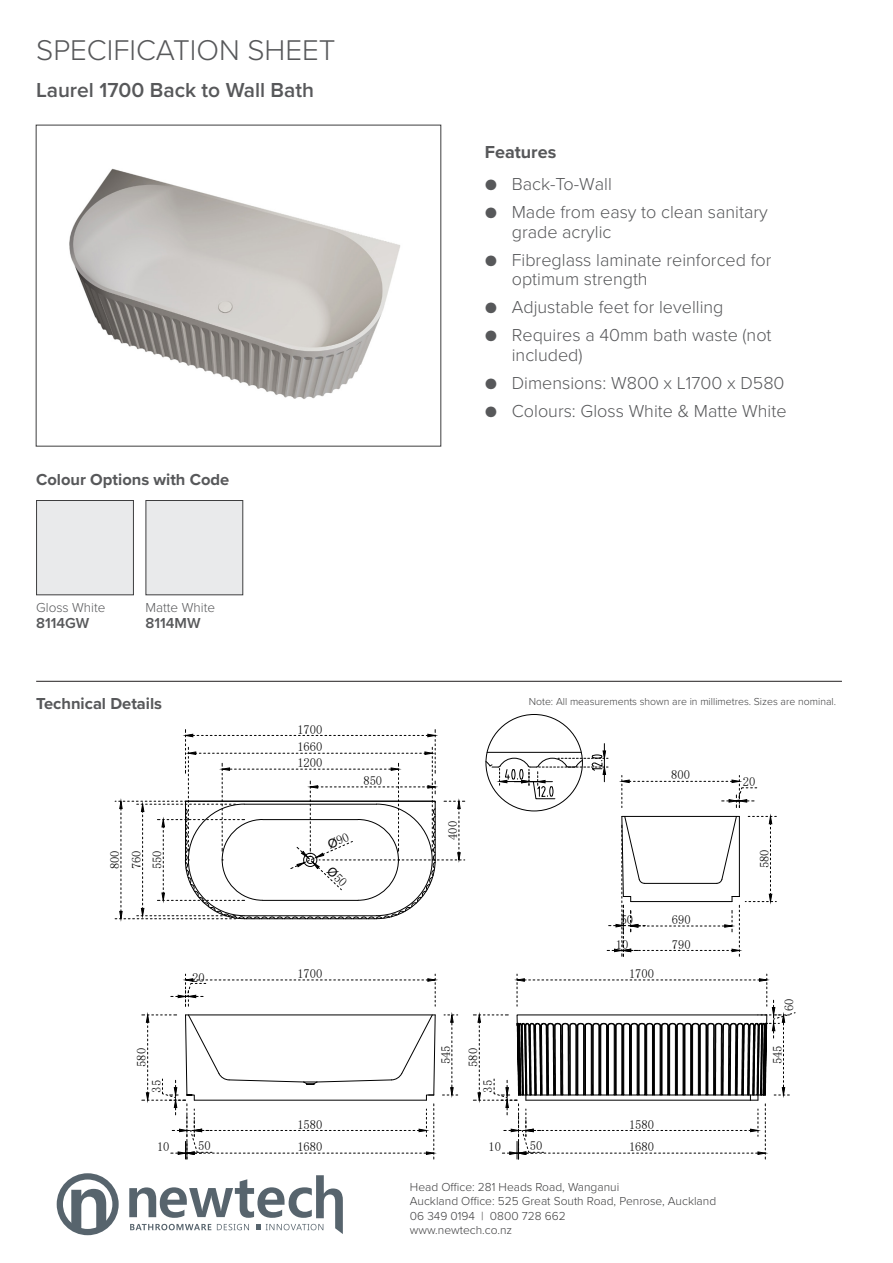
<style>
.page{position:relative;width:893px;height:1263px;background:#fff}
.page>*{position:absolute;margin:0;border:0;box-sizing:border-box;transform-origin:0 0}
.t1{font:300 29.55px "Proxima Nova";color:#57585a}
.t2{font:600 21px "Proxima Nova";color:#57585a}
.t3{font:300 18px/19.4px "Proxima Nova";color:#57585a}
.t4{font:700 18px "Proxima Nova";color:#57585a}
.t5{font:700 16.5px "Proxima Nova";color:#57585a}
.t6{font:600 15px "Proxima Nova";color:#57585a}
.t7{font:300 13.5px "Proxima Nova";color:#57585a}
.t8{font:12.45px/17.7px "Sim Sun";color:#000}
.t9{font:300 12px/14.4px "Proxima Nova";color:#3e3e3f}
.t10{font:300 10.5px "Proxima Nova";color:#3e3e3f}
</style>
<div class="page">
<div style="left:57px;top:1173px;width:62px;height:62px;border:6px solid #57646d;border-radius:50%"></div>
<svg style="left:71px;top:1189px;width:35px;height:43px"></svg>
<svg style="left:129px;top:1175px;width:214px;height:59px"></svg>
<hr style="left:36px;top:681px;width:806px;height:1px;background:#231f20">
<div style="left:146px;top:500px;width:97px;height:95px;background:#e9eaeb;border:1px solid #3e3e3f"></div>
<div style="left:36px;top:500px;width:98px;height:95px;background:#e9eaeb;border:1px solid #3e3e3f"></div>
<img style="left:69px;top:168px;width:331px;height:231px">
<svg style="left:442px;top:1014px;width:16px;height:82px"></svg>
<svg style="left:142px;top:1014px;width:294px;height:145px"></svg>
<hr style="left:186px;top:1014px;width:249px;height:1px;background:#000">
<svg style="left:171px;top:974px;width:265px;height:32px"></svg>
<svg style="left:473px;top:974px;width:322px;height:185px"></svg>
<svg style="left:607px;top:815px;width:169px;height:141px"></svg>
<hr style="left:644px;top:883px;width:73px;height:1px;background:#000">
<hr style="left:622px;top:816px;width:117px;height:1px;background:#000">
<svg style="left:621px;top:775px;width:136px;height:32px"></svg>
<svg style="left:485px;top:744px;width:123px;height:55px"></svg>
<hr style="left:487px;top:752px;width:94px;height:1px;background:#000">
<svg style="left:115px;top:729px;width:350px;height:191px"></svg>
<p class="t1" style="left:36px;top:28px;width:301px">SPECIFICATION SHEET</p>
<p class="t2" style="left:36px;top:74px;width:279px">Laurel 1700 Back to Wall Bath</p>
<p class="t5" style="left:36px;top:467px;width:195px">Colour Options with Code</p>
<p class="t7" style="left:36px;top:597px;width:71px">Gloss White</p>
<p class="t6" style="left:36px;top:612px;width:55px">8114GW</p>
<p class="t7" style="left:146px;top:597px;width:71px">Matte White</p>
<p class="t6" style="left:146px;top:612px;width:57px">8114MW</p>
<p class="t5" style="left:36px;top:692px;width:127px">Technical Details</p>
<p class="t8" style="left:106px;top:869px;width:20px;rotate:-90deg">800</p>
<p class="t8" style="left:127px;top:869px;width:20px;rotate:-90deg">760</p>
<p class="t8" style="left:148px;top:869px;width:20px;rotate:-90deg">550</p>
<p class="t8" style="left:297px;top:720px;width:27px">1700<br>1660</p>
<p class="t8" style="left:297px;top:754px;width:27px">1200</p>
<p class="t8" style="left:363px;top:772px;width:20px">850</p>
<p class="t4" style="left:485px;top:138px;width:73px">Features</p>
<p class="t3" style="left:485px;top:174px;width:129px">● Back-To-Wall</p>
<p class="t3" style="left:512px;top:202px;width:258px;text-indent:-27px">● Made from easy to clean sanitary grade acrylic</p>
<p class="t3" style="left:512px;top:249px;width:261px;text-indent:-27px">● Fibreglass laminate reinforced for optimum strength</p>
<p class="t3" style="left:485px;top:296px;width:240px">● Adjustable feet for levelling</p>
<p class="t3" style="left:512px;top:324px;width:261px;text-indent:-27px">● Requires a 40mm bath waste (not included)</p>
<p class="t3" style="left:485px;top:372px;width:301px">● Dimensions: W800 x L1700 x D580</p>
<p class="t3" style="left:485px;top:400px;width:303px">● Colours: Gloss White &amp; Matte White</p>
<p class="t8" style="left:444px;top:840px;width:20px;rotate:-90deg">400</p>
<p class="t10" style="left:529px;top:693px;width:309px">Note: All measurements shown are in millimetres. Sizes are nominal.</p>
<p class="t8" style="left:671px;top:766px;width:20px">800</p>
<p class="t8" style="left:621px;top:910px;width:14px">50</p>
<p class="t8" style="left:672px;top:911px;width:20px">690</p>
<p class="t8" style="left:616px;top:935px;width:14px">10</p>
<p class="t8" style="left:672px;top:935px;width:20px">790</p>
<p class="t8" style="left:743px;top:773px;width:14px">20</p>
<p class="t8" style="left:755px;top:868px;width:20px;rotate:-90deg">580</p>
<p class="t8" style="left:132px;top:1067px;width:20px;rotate:-90deg">580</p>
<p class="t8" style="left:147px;top:1092px;width:14px;rotate:-90deg">35</p>
<p class="t8" style="left:192px;top:968px;width:14px">20</p>
<p class="t8" style="left:297px;top:965px;width:27px">1700</p>
<p class="t8" style="left:629px;top:965px;width:27px">1700</p>
<p class="t8" style="left:437px;top:1064px;width:20px;rotate:-90deg">545</p>
<p class="t8" style="left:464px;top:1067px;width:20px;rotate:-90deg">580</p>
<p class="t8" style="left:479px;top:1092px;width:14px;rotate:-90deg">35</p>
<p class="t8" style="left:297px;top:1115px;width:27px">1580</p>
<p class="t8" style="left:629px;top:1115px;width:27px">1580</p>
<p class="t8" style="left:157px;top:1138px;width:14px">10</p>
<p class="t8" style="left:198px;top:1137px;width:14px">50</p>
<p class="t8" style="left:297px;top:1138px;width:27px">1680</p>
<p class="t8" style="left:489px;top:1138px;width:14px">10</p>
<p class="t8" style="left:530px;top:1137px;width:14px">50</p>
<p class="t8" style="left:629px;top:1138px;width:27px">1680</p>
<p class="t9" style="left:410px;top:1179px;width:308px">Head Office: 281 Heads Road, Wanganui<br>Auckland Office: 525 Great South Road, Penrose, Auckland 06 349 0194 | 0800 728 662<br>www.newtech.co.nz</p>
<p class="t8" style="left:780px;top:1011px;width:14px;rotate:-90deg">60</p>
<p class="t8" style="left:768px;top:1064px;width:20px;rotate:-90deg">545</p>
</div>
